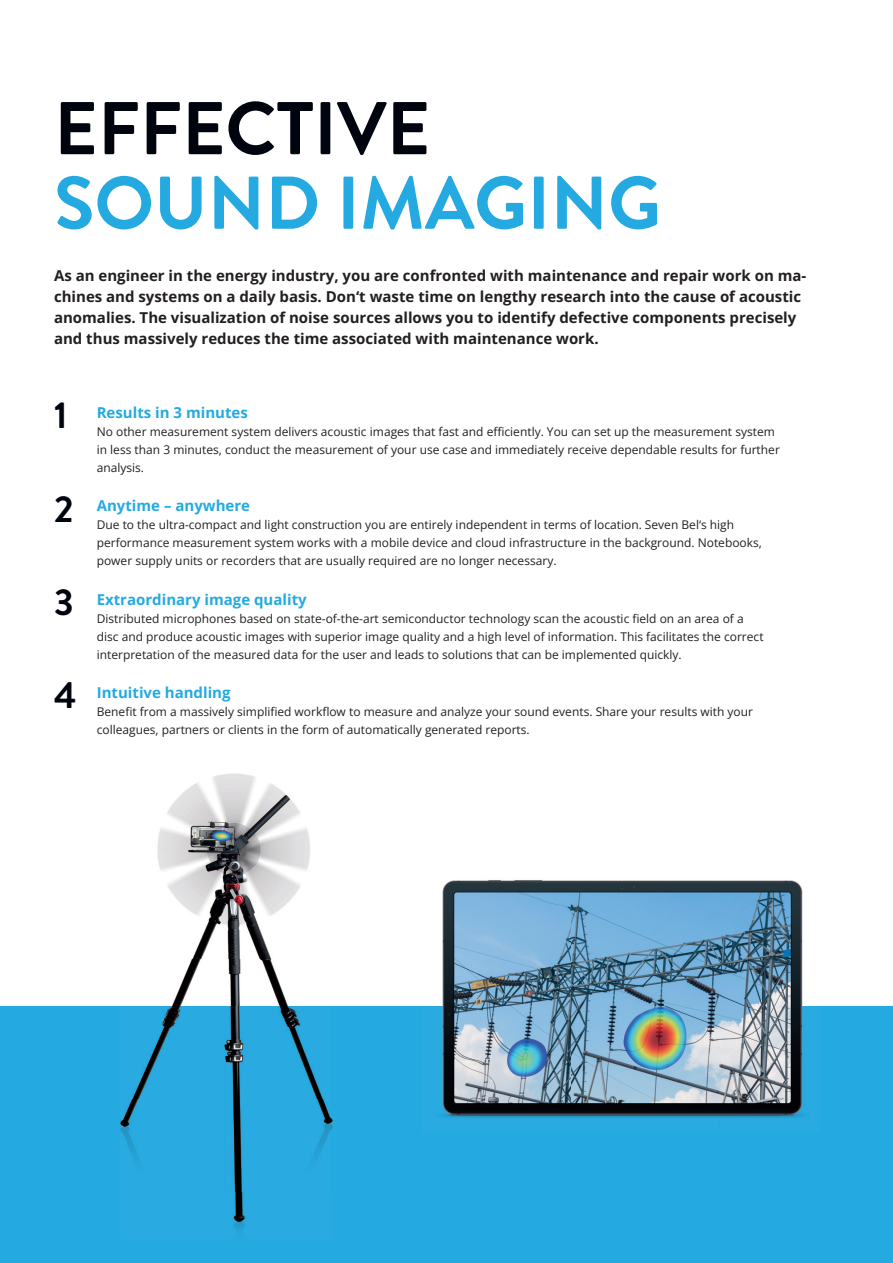
<style>
.page{position:relative;width:893px;height:1263px;background:#fff}
.page>*{position:absolute;margin:0;border:0;box-sizing:border-box;transform-origin:0 0}
.t1{font:700 74.55px "Brandon Grotesque";color:#24aae1}
.t2{font:700 74.55px "Brandon Grotesque";color:#00040f}
.t3{font:700 37.5px "Brandon Grotesque";color:#00040f}
.t4{font:700 15px/21px "Open Sans";color:#231f20}
.t5{font:700 15px "Open Sans";color:#24aae1}
.t6{font:12px/18px "Open Sans";color:#231f20}
</style>
<div class="page">
<div style="left:0;top:1006px;width:893px;height:257px;background:#24aae1"></div>
<img style="left:442px;top:880px;width:362px;height:238px">
<img style="left:121px;top:773px;width:211px;height:458px">
<h1 class="t2" style="left:54px;top:76px;width:378px">EFFECTIVE</h1>
<h1 class="t1" style="left:54px;top:151px;width:609px">SOUND IMAGING</h1>
<p class="t4" style="left:54px;top:264px;width:754px">As an engineer in the energy industry, you are confronted with maintenance and repair work on ma&shy;chines and systems on a daily basis. Don‘t waste time on lengthy research into the cause of acoustic anomalies. The visualization of noise sources allows you to identify defective components precisely and thus massively reduces the time associated with maintenance work.</p>
<h2 class="t3" style="left:54px;top:389px;width:15px">1</h2>
<p class="t5" style="left:97px;top:402px;width:153px">Results in 3 minutes</p>
<p class="t6" style="left:97px;top:422px;width:685px">No other measurement system delivers acoustic images that fast and efficiently. You can set up the measurement system in less than 3 minutes, conduct the measurement of your use case and immediately receive dependable results for further analysis.</p>
<h2 class="t3" style="left:54px;top:482px;width:21px">2</h2>
<p class="t5" style="left:97px;top:496px;width:155px">Anytime – anywhere</p>
<p class="t6" style="left:97px;top:516px;width:667px">Due to the ultra-compact and light construction you are entirely independent in terms of location. Seven Bel‘s high performance measurement system works with a mobile device and cloud infrastructure in the background. Notebooks, power supply units or recorders that are usually required are no longer necessary.</p>
<h2 class="t3" style="left:54px;top:576px;width:21px">3</h2>
<p class="t5" style="left:97px;top:589px;width:211px">Extraordinary image quality</p>
<p class="t6" style="left:97px;top:609px;width:668px">Distributed microphones based on state-of-the-art semiconductor technology scan the acoustic field on an area of a disc and produce acoustic images with superior image quality and a high level of information. This facilitates the correct interpretation of the measured data for the user and leads to solutions that can be implemented quickly.</p>
<h2 class="t3" style="left:54px;top:669px;width:24px">4</h2>
<p class="t5" style="left:97px;top:682px;width:135px">Intuitive handling</p>
<p class="t6" style="left:97px;top:702px;width:658px">Benefit from a massively simplified workflow to measure and analyze your sound events. Share your results with your colleagues, partners or clients in the form of automatically generated reports.</p>
</div>
